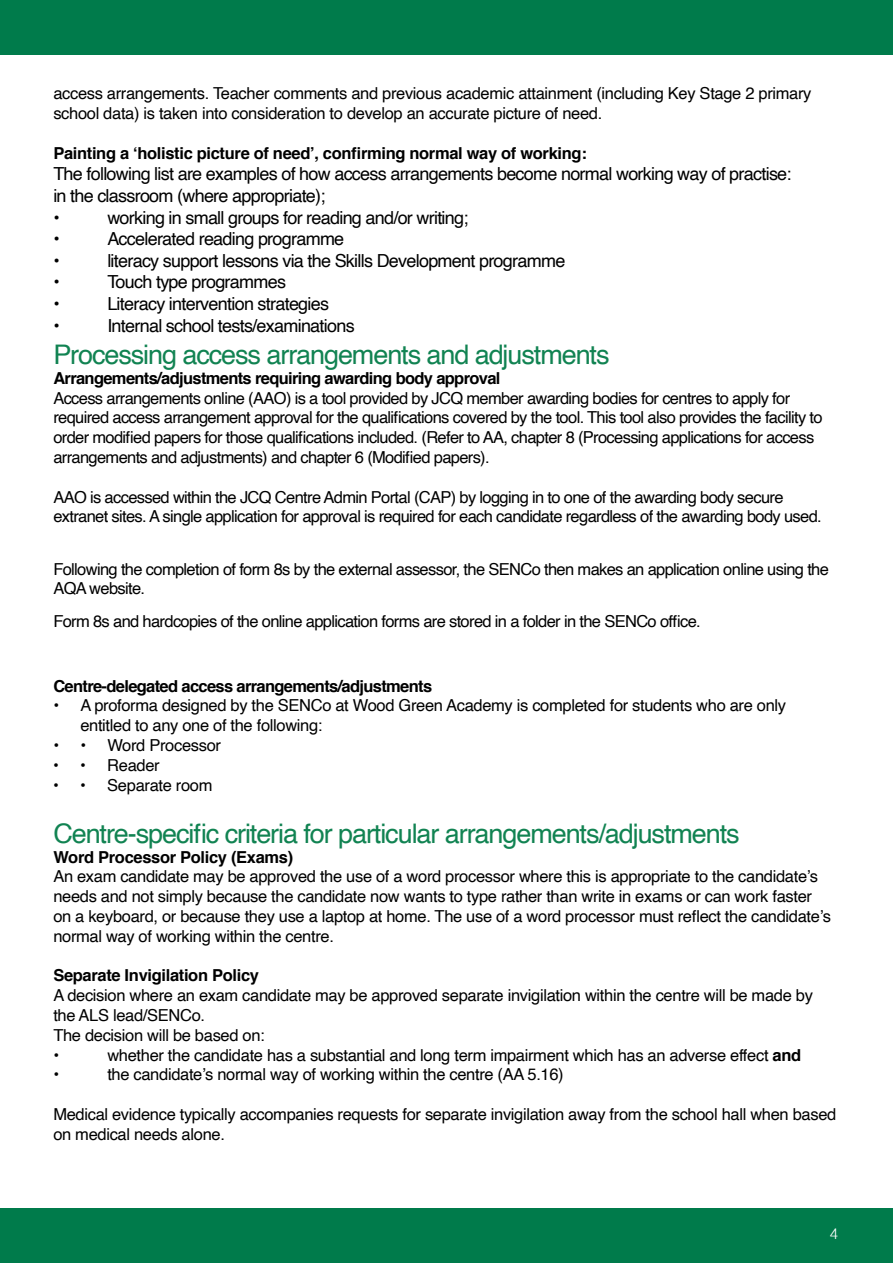
<style>
.page{position:relative;width:893px;height:1263px;background:#fff}
.page>*{position:absolute;margin:0;border:0;box-sizing:border-box;transform-origin:0 0}
.t1{font:27px "Helvetica";letter-spacing:-.04em;color:#118352}
.t2{font:18px/21.6px "Helvetica";letter-spacing:-.04em;color:#000}
.t3{font:16.5px/19.8px "Helvetica";letter-spacing:-.02em;color:#000}
.t4{font:16.5px/19.8px "Helvetica";letter-spacing:-.04em;color:#000}
.t5{font:700 16.5px "Helvetica";letter-spacing:-.02em;color:#000}
.t6{font:700 16.5px "Helvetica";letter-spacing:-.04em;color:#000}
.t7{font:300 15px "Helvetica";color:#fff}
.s1{font-weight:700}
</style>
<div class="page">
<div style="left:0;top:1209px;width:893px;height:54px;background:#007b4b"></div>
<div style="left:0;top:0;width:893px;height:54px;background:#007b4b"></div>
<p class="t3" style="left:53px;top:84px;width:760px">access arrangements. Teacher comments and previous academic attainment (including Key Stage 2 primary school data) is taken into consideration to develop an accurate picture of need.</p>
<p class="t5" style="left:53px;top:140px;width:535px">Painting a ‘holistic picture of need’, confirming normal way of working:</p>
<p class="t2" style="left:53px;top:164px;width:740px">The following list are examples of how access arrangements become normal working way of practise: in the classroom (where appropriate);<br>•</p>
<p class="t2" style="left:107px;top:207px;width:363px">working in small groups for reading and/or writing;</p>
<p class="t2" style="left:53px;top:229px;width:8px">•</p>
<p class="t2" style="left:107px;top:229px;width:238px">Accelerated reading programme</p>
<p class="t2" style="left:53px;top:250px;width:8px">•</p>
<p class="t2" style="left:107px;top:250px;width:459px">literacy support lessons via the Skills Development programme</p>
<p class="t2" style="left:53px;top:272px;width:8px">•</p>
<p class="t2" style="left:107px;top:272px;width:180px">Touch type programmes</p>
<p class="t2" style="left:53px;top:293px;width:8px">•</p>
<p class="t2" style="left:107px;top:293px;width:223px">Literacy intervention strategies</p>
<p class="t2" style="left:53px;top:315px;width:8px">•</p>
<p class="t2" style="left:107px;top:315px;width:249px">Internal school tests/examinations</p>
<h1 class="t1" style="left:53px;top:334px;width:558px">Processing access arrangements and adjustments</h1>
<p class="t6" style="left:53px;top:365px;width:449px">Arrangements/adjustments requiring awarding body approval</p>
<p class="t4" style="left:53px;top:388px;width:771px">Access arrangements online (AAO) is a tool provided by JCQ member awarding bodies for centres to apply for required access arrangement approval for the qualifications covered by the tool. This tool also provides the facility to order modified papers for those qualifications included. (Refer to AA, chapter 8 (Processing applications for access arrangements and adjustments) and chapter 6 (Modified papers).</p>
<p class="t4" style="left:53px;top:487px;width:770px">AAO is accessed within the JCQ Centre Admin Portal (CAP) by logging in to one of the awarding body secure extranet sites. A single application for approval is required for each candidate regardless of the awarding body used.</p>
<p class="t4" style="left:53px;top:559px;width:777px">Following the completion of form 8s by the external assessor, the SENCo then makes an application online using the<br>AQA website.</p>
<p class="t4" style="left:53px;top:612px;width:649px">Form 8s and hardcopies of the online application forms are stored in a folder in the SENCo office.</p>
<p class="t6" style="left:53px;top:672px;width:380px">Centre-delegated access arrangements/adjustments</p>
<p class="t3" style="left:80px;top:696px;width:707px;text-indent:-27px">• A proforma designed by the SENCo at Wood Green Academy is completed for students who are only entitled to any one of the following:</p>
<p class="t3" style="left:53px;top:736px;width:34px">• •</p>
<p class="t3" style="left:107px;top:736px;width:115px">Word Processor</p>
<p class="t3" style="left:53px;top:756px;width:34px">• •</p>
<p class="t3" style="left:107px;top:756px;width:54px">Reader</p>
<p class="t3" style="left:53px;top:775px;width:34px">• •</p>
<p class="t3" style="left:107px;top:775px;width:107px">Separate room</p>
<h1 class="t1" style="left:53px;top:812px;width:688px">Centre-specific criteria for particular arrangements/adjustments</h1>
<p class="t5" style="left:53px;top:843px;width:241px">Word Processor Policy (Exams)</p>
<p class="t3" style="left:53px;top:867px;width:779px">An exam candidate may be approved the use of a word processor where this is appropriate to the candidate’s needs and not simply because the candidate now wants to type rather than write in exams or can work faster on a keyboard, or because they use a laptop at home. The use of a word processor must reflect the candidate’s normal way of working within the centre.</p>
<p class="t5" style="left:53px;top:962px;width:207px">Separate Invigilation Policy</p>
<p class="t3" style="left:53px;top:986px;width:761px">A decision where an exam candidate may be approved separate invigilation within the centre will be made by the ALS lead/SENCo.<br>The decision will be based on:<br>•</p>
<p class="t3" style="left:107px;top:1045px;width:695px">whether the candidate has a substantial and long term impairment which has an adverse effect <span class="s1">and</span></p>
<p class="t3" style="left:53px;top:1065px;width:7px">•</p>
<p class="t3" style="left:107px;top:1065px;width:458px">the candidate’s normal way of working within the centre (AA 5.16)</p>
<p class="t3" style="left:53px;top:1105px;width:784px">Medical evidence typically accompanies requests for separate invigilation away from the school hall when based on medical needs alone.</p>
<p class="t7" style="left:830px;top:1221px;width:10px">4</p>
</div>
